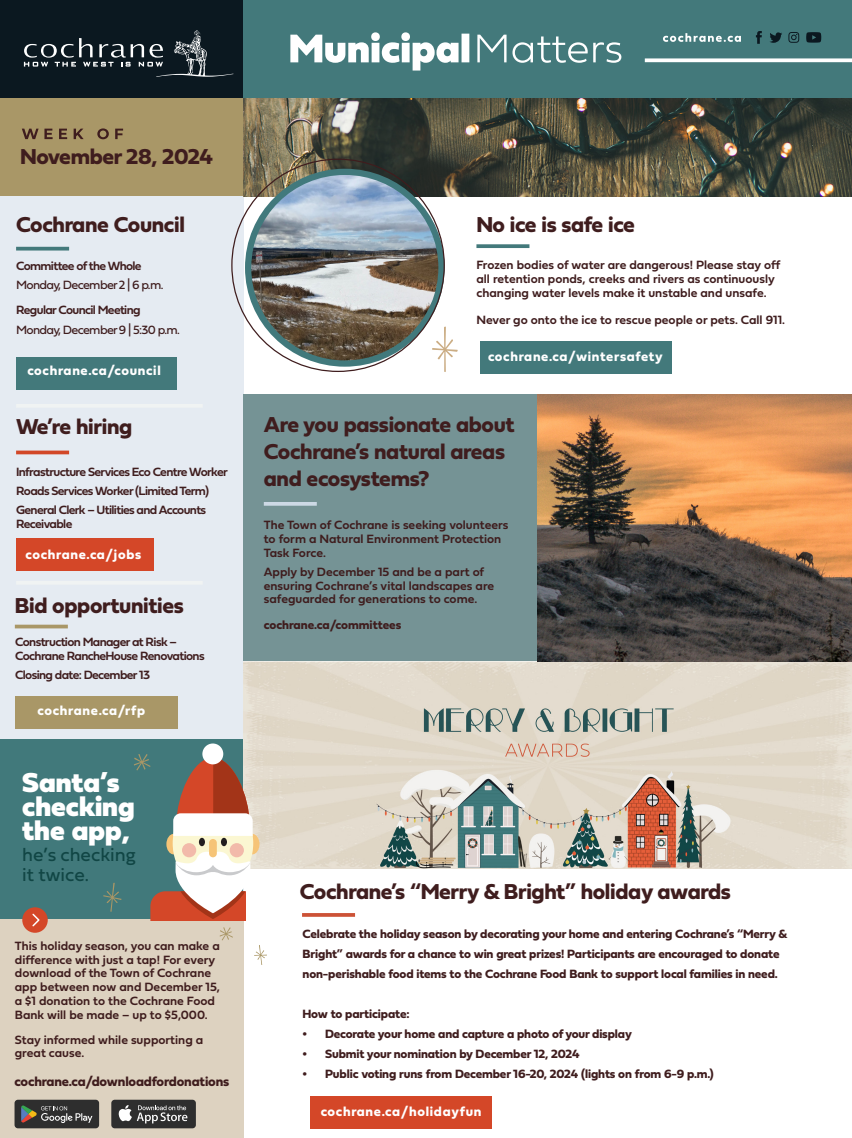
<style>
.page{position:relative;width:852px;height:1138px;background:#fff}
.page>*{position:absolute;margin:0;border:0;box-sizing:border-box;transform-origin:0 0}
.t1{font:28.62px/24.4px "Fieldwork Geo Black";color:#fff}
.H1_Bold{font:700 22.5px/27px "Fieldwork Geo";letter-spacing:-.015em;color:#3f1d1e}
.t2{font:19px/20.1px "Fieldwork Hum";color:#114645}
.t3{font:700 13.75px "Fieldwork Geo";letter-spacing:.05em;color:#fff}
.t4{font:700 13.75px "Fieldwork Geo";letter-spacing:-.01em;color:#3f1d1e}
.t5{font:12.5px/13.8px "Fieldwork Geo Demibold";color:#3f1d1e}
.t6{font:700 12.5px/20px "Fieldwork Geo";letter-spacing:-.01em;color:#3f1d1e}
.t7{font:12.5px/13.8px "Fieldwork Geo Demibold";letter-spacing:-.05em;color:#3f1d1e}
.t8{font:12.5px "Fieldwork Geo";letter-spacing:-.05em;color:#3f1d1e}
</style>
<div class="page">
<div style="left:0;top:196px;width:243px;height:942px;background:#e5ebf2"></div>
<div style="left:0;top:739px;width:243px;height:367px;background:#41797b"></div>
<div style="left:0;top:920px;width:243px;height:218px;background:#ddd2c0"></div>
<div style="left:243px;top:394px;width:608px;height:270px;background:#759395"></div>
<div style="left:0;top:97px;width:243px;height:99px;background:#a99767"></div>
<svg style="left:22px;top:128px;width:101px;height:11px"></svg>
<div style="left:0;top:0;width:243px;height:97px;background:#0b1820"></div>
<div style="left:243px;top:0;width:608px;height:195px;background:#43797b"></div>
<svg style="left:290px;top:32px;width:331px;height:39px"></svg>
<svg style="left:644px;top:58px;width:207px;height:4px"></svg>
<svg style="left:663px;top:33px;width:77px;height:9px"></svg>
<svg style="left:788px;top:32px;width:10px;height:11px"></svg>
<svg style="left:770px;top:32px;width:11px;height:11px"></svg>
<svg style="left:756px;top:31px;width:5px;height:13px"></svg>
<svg style="left:806px;top:32px;width:14px;height:11px"></svg>
<svg style="left:24px;top:30px;width:209px;height:47px"></svg>
<div style="left:16px;top:357px;width:160px;height:32px;background:#43797b"></div>
<hr style="left:16px;top:247px;width:53px;height:3px;background:#43797b">
<div style="left:16px;top:539px;width:138px;height:32px;background:#d44728"></div>
<hr style="left:16px;top:451px;width:53px;height:3px;background:#d24828">
<hr style="left:16px;top:404px;width:187px;height:4px;background:#f0f3f3">
<img style="left:243px;top:98px;width:608px;height:98px">
<svg style="left:264px;top:502px;width:52px;height:4px"></svg>
<div style="left:15px;top:696px;width:163px;height:32px;background:#a99767"></div>
<hr style="left:15px;top:625px;width:53px;height:3px;background:#a99767">
<hr style="left:16px;top:581px;width:187px;height:4px;background:#f0f3f3">
<svg style="left:441px;top:326px;width:17px;height:46px"></svg>
<svg style="left:476px;top:244px;width:53px;height:4px"></svg>
<svg style="left:302px;top:913px;width:53px;height:4px"></svg>
<img style="left:243px;top:662px;width:608px;height:206px">
<div style="left:310px;top:1096px;width:182px;height:32px;background:#d44728"></div>
<img style="left:248px;top:172px;width:193px;height:191px">
<div style="left:245px;top:169px;width:199px;height:198px;border:6px solid #41797c;border-radius:50%"></div>
<img style="left:537px;top:394px;width:314px;height:268px">
<div style="left:479px;top:341px;width:192px;height:32px;background:#43797b"></div>
<div style="left:166px;top:834px;width:15px;height:20px;background:#f6c477;border-radius:50%"></div>
<div style="left:245px;top:834px;width:14px;height:20px;background:#f6c477;border-radius:50%"></div>
<div style="left:172px;top:797px;width:81px;height:93px;background:#fbf7d2;border-radius:50%"></div>
<div style="left:182px;top:843px;width:14px;height:14px;background:#f2baaa;border-radius:50%"></div>
<div style="left:229px;top:843px;width:15px;height:14px;background:#f2baaa;border-radius:50%"></div>
<div style="left:199px;top:838px;width:6px;height:8px;background:#231f20;border-radius:50%"></div>
<div style="left:221px;top:838px;width:6px;height:8px;background:#231f20;border-radius:50%"></div>
<svg style="left:150px;top:852px;width:100px;height:68px"></svg>
<svg style="left:173px;top:757px;width:79px;height:79px"></svg>
<div style="left:202px;top:743px;width:21px;height:21px;background:#fff;border-radius:50%"></div>
<div style="left:209px;top:839px;width:8px;height:18px;background:#f6c477;border-radius:4px"></div>
<div style="left:22px;top:907px;width:26px;height:26px;background:#d44728;border-radius:50%"></div>
<svg style="left:32px;top:913px;width:8px;height:14px"></svg>
<svg style="left:103px;top:882px;width:19px;height:30px"></svg>
<svg style="left:134px;top:754px;width:17px;height:17px"></svg>
<svg style="left:219px;top:927px;width:14px;height:14px"></svg>
<svg style="left:254px;top:945px;width:13px;height:20px"></svg>
<div style="left:111px;top:1100px;width:85px;height:28px;background:#2e2e2e;border-radius:3px"></div>
<svg style="left:118px;top:1105px;width:69px;height:18px"></svg>
<div style="left:15px;top:1100px;width:84px;height:28px;background:#2e2e2e;border-radius:3px"></div>
<svg style="left:21px;top:1105px;width:71px;height:18px"></svg>
<p class="H1_Bold" style="left:20px;top:142px;width:194px">November 28, 2024</p>
<p class="H1_Bold" style="left:16px;top:210px;width:170px">Cochrane Council</p>
<p class="t7" style="left:16px;top:258px;width:127px">Committee of the Whole</p>
<p class="t8" style="left:16px;top:275px;width:149px">Monday, December 2 | 6 p.m.</p>
<p class="t7" style="left:16px;top:303px;width:126px">Regular Council Meeting</p>
<p class="t8" style="left:16px;top:320px;width:165px">Monday, December 9 | 5:30 p.m.</p>
<p class="t3" style="left:27px;top:360px;width:135px">cochrane.ca/council</p>
<p class="H1_Bold" style="left:16px;top:412px;width:118px">We’re hiring</p>
<p class="t7" style="left:16px;top:464px;width:213px">Infrastructure Services Eco Centre Worker</p>
<p class="t7" style="left:16px;top:483px;width:194px">Roads Services Worker (Limited Term)</p>
<p class="t7" style="left:16px;top:503px;width:191px">General Clerk – Utilities and Accounts<br>Receivable</p>
<p class="t3" style="left:26px;top:543px;width:117px">cochrane.ca/jobs</p>
<p class="H1_Bold" style="left:15px;top:591px;width:170px">Bid opportunities</p>
<p class="t7" style="left:15px;top:635px;width:191px">Construction Manager at Risk –<br>Cochrane RancheHouse Renovations</p>
<p class="t7" style="left:15px;top:668px;width:136px">Closing date: December 13</p>
<p class="t3" style="left:38px;top:700px;width:109px">cochrane.ca/rfp</p>
<h1 class="t1" style="left:22px;top:767px;width:114px">Santa’s checking the app,</h1>
<h3 class="t2" style="left:22px;top:843px;width:115px">he’s checking it twice.</h3>
<p class="t5" style="left:15px;top:938px;width:206px">This holiday season, you can make a difference with just a tap! For every download of the Town of Cochrane app between now and December 15, a $1 donation to the Cochrane Food</p>
<p class="t5" style="left:15px;top:1007px;width:194px">Bank will be made – up to $5,000.</p>
<p class="t5" style="left:15px;top:1032px;width:190px">Stay informed while supporting a great cause.</p>
<p class="t4" style="left:15px;top:1071px;width:216px">cochrane.ca/downloadfordonations</p>
<p class="H1_Bold" style="left:476px;top:210px;width:160px">No ice is safe ice</p>
<p class="t5" style="left:476px;top:258px;width:305px">Frozen bodies of water are dangerous! Please stay off</p>
<p class="t5" style="left:476px;top:271px;width:300px">all retention ponds, creeks and rivers as continuously</p>
<p class="t5" style="left:476px;top:285px;width:291px">changing water levels make it unstable and unsafe.</p>
<p class="t5" style="left:476px;top:313px;width:310px">Never go onto the ice to rescue people or pets. Call 911.</p>
<p class="t3" style="left:488px;top:346px;width:176px">cochrane.ca/wintersafety</p>
<p class="H1_Bold" style="left:264px;top:410px;width:252px">Are you passionate about<br>Cochrane’s natural areas and ecosystems?</p>
<p class="t5" style="left:264px;top:517px;width:246px">The Town of Cochrane is seeking volunteers to form a Natural Environment Protection<br>Task Force.</p>
<p class="t5" style="left:264px;top:564px;width:232px">Apply by December 15 and be a part of ensuring Cochrane’s vital landscapes are safeguarded for generations to come.</p>
<p class="t6" style="left:264px;top:614px;width:139px">cochrane.ca/committees</p>
<p class="H1_Bold" style="left:300px;top:876px;width:432px">Cochrane’s “Merry &amp; Bright” holiday awards</p>
<p class="t6" style="left:302px;top:923px;width:486px">Celebrate the holiday season by decorating your home and entering Cochrane’s “Merry &amp;<br>Bright” awards for a chance to win great prizes! Participants are encouraged to donate non-perishable food items to the Cochrane Food Bank to support local families in need.</p>
<p class="t6" style="left:302px;top:1003px;width:108px">How to participate:</p>
<p class="t6" style="left:302px;top:1023px;width:331px">• Decorate your home and capture a photo of your display</p>
<p class="t6" style="left:302px;top:1043px;width:278px">• Submit your nomination by December 12, 2024</p>
<p class="t6" style="left:302px;top:1063px;width:412px">• Public voting runs from December 16-20, 2024 (lights on from 6-9 p.m.)</p>
<p class="t3" style="left:320px;top:1100px;width:162px">cochrane.ca/holidayfun</p>
</div>
